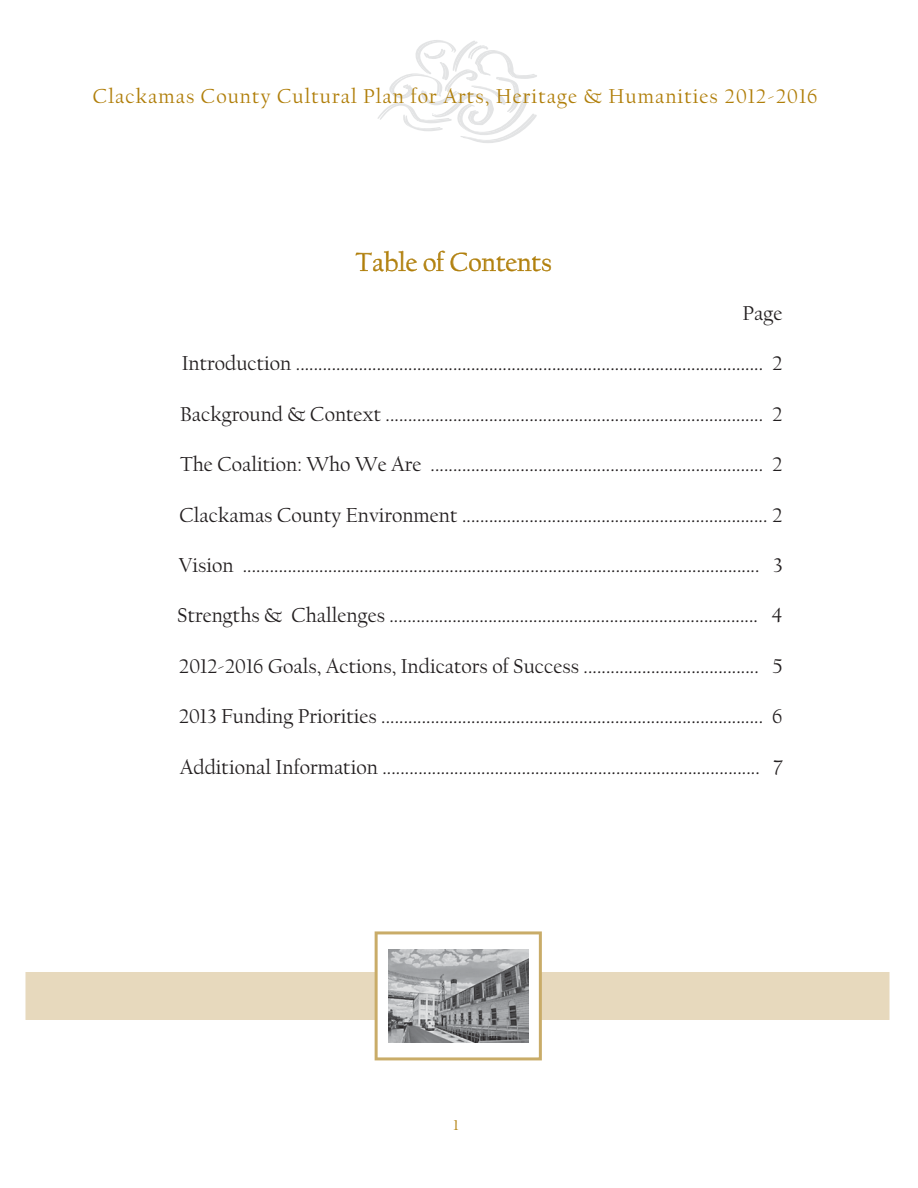
<style>
.page{position:relative;width:918px;height:1188px;background:#fff}
.page>*{position:absolute;margin:0;border:0;box-sizing:border-box;transform-origin:0 0}
.t1{font:27px "Californian FB";color:#b07e09}
.t2{font:21px "Californian FB";color:#231f20}
.t3{font:21px "Californian FB";letter-spacing:.05em;color:#b07e09}
.t4{font:15px "Californian FB";color:#b07e09}
</style>
<div class="page">
<svg style="left:378px;top:40px;width:159px;height:103px"></svg>
<svg style="left:356px;top:251px;width:61px;height:21px"></svg>
<svg style="left:424px;top:251px;width:21px;height:20px"></svg>
<svg style="left:451px;top:252px;width:100px;height:19px"></svg>
<svg style="left:26px;top:931px;width:864px;height:129px"></svg>
<img style="left:388px;top:949px;width:140px;height:94px">
<p class="t3" style="left:93px;top:87px;width:726px">Clackamas County Cultural Plan for Arts, Heritage &amp; Humanities 2012-2016</p>
<p class="t1" style="left:356px;top:251px;width:198px">Table of Contents</p>
<p class="t2" style="left:743px;top:304px;width:41px">Page</p>
<p class="t2" style="left:182px;top:355px;width:602px">Introduction ........................................................................................................ 2</p>
<p class="t2" style="left:180px;top:405px;width:604px">Background &amp; Context .................................................................................... 2</p>
<p class="t2" style="left:180px;top:456px;width:604px">The Coalition: Who We Are .......................................................................... 2</p>
<p class="t2" style="left:180px;top:506px;width:605px">Clackamas County Environment .................................................................... 2</p>
<p class="t2" style="left:179px;top:556px;width:605px">Vision ................................................................................................................... 3</p>
<p class="t2" style="left:177px;top:607px;width:607px">Strengths &amp; Challenges .................................................................................. 4</p>
<p class="t2" style="left:179px;top:657px;width:605px">2012-2016 Goals, Actions, Indicators of Success ....................................... 5</p>
<p class="t2" style="left:179px;top:708px;width:605px">2013 Funding Priorities ..................................................................................... 6</p>
<p class="t2" style="left:180px;top:758px;width:604px">Additional Information .................................................................................... 7</p>
<p class="t4" style="left:454px;top:1119px;width:7px">1</p>
</div>
